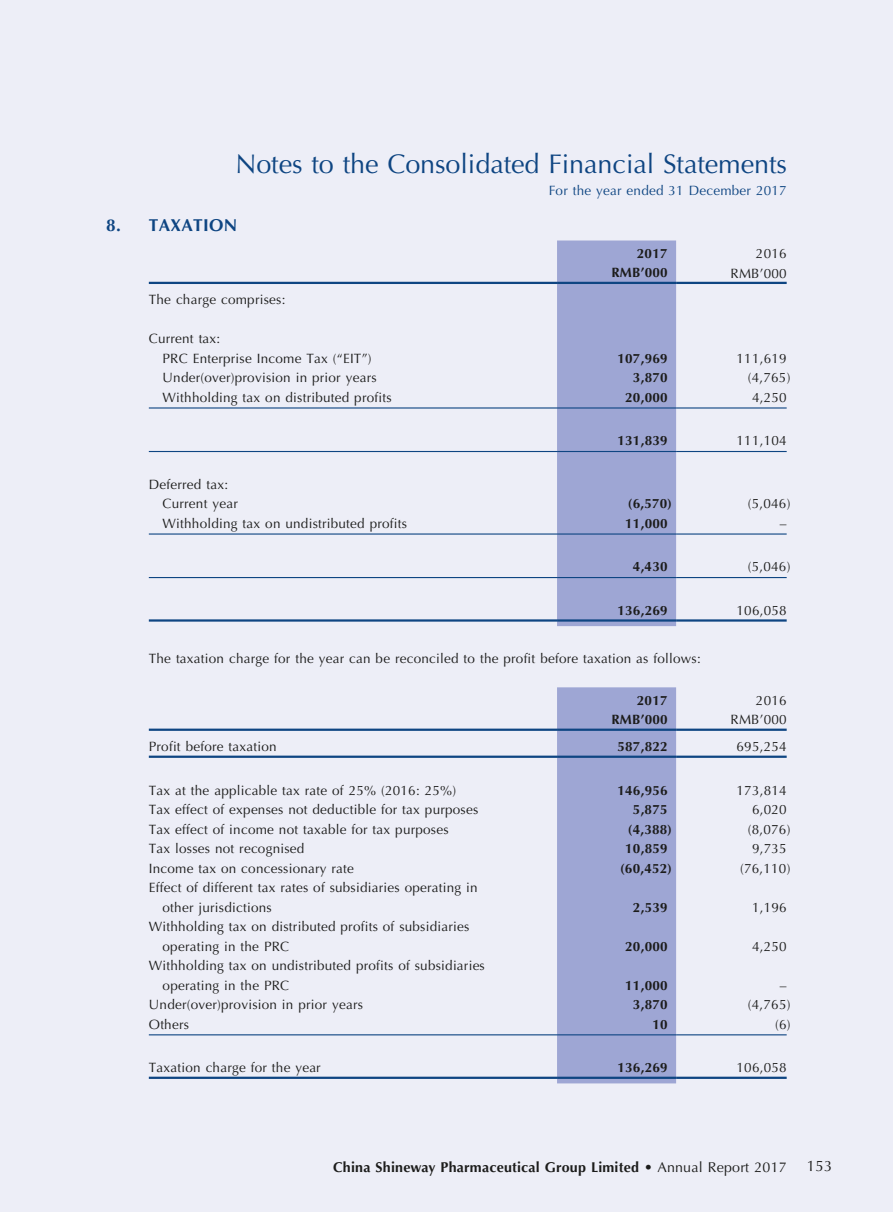
<style>
.page{position:relative;width:893px;height:1212px;background:#edeef7}
.page>*{position:absolute;margin:0;border:0;box-sizing:border-box;transform-origin:0 0}
.t1{font:27px "Optima LT Std";letter-spacing:-.005em;color:#0e4582}
.t2{font:700 17.25px "Optima LT Std";letter-spacing:.015em;color:#0e4582}
.t3{font:15px "Optima LT Std";color:#1c1c1b}
.t4{font:700 14.25px "Optima LT Std";letter-spacing:.015em;color:#1c1c1b}
.t5{font:13.5px/19.5px "Optima LT Std";letter-spacing:.015em;color:#1c1c1b}
.t6{font:700 13.5px "Optima LT Std";letter-spacing:.015em;color:#1c1c1b}
.t7{font:13.5px "Optima LT Std";letter-spacing:.015em;color:#0e4582}
.s1{font-weight:400}
</style>
<div class="page">
<div style="left:557px;top:240px;width:119px;height:386px;background:#9ea6d4"></div>
<hr style="left:149px;top:282px;width:408px;height:2px;background:#0e4582">
<hr style="left:557px;top:282px;width:119px;height:2px;background:#0e4582">
<hr style="left:676px;top:282px;width:111px;height:2px;background:#0e4582">
<hr style="left:149px;top:407px;width:408px;height:1px;background:#0e4582">
<hr style="left:557px;top:407px;width:119px;height:1px;background:#0e4582">
<hr style="left:676px;top:407px;width:111px;height:1px;background:#0e4582">
<hr style="left:149px;top:451px;width:408px;height:1px;background:#0e4582">
<hr style="left:557px;top:451px;width:119px;height:1px;background:#0e4582">
<hr style="left:676px;top:451px;width:111px;height:1px;background:#0e4582">
<hr style="left:149px;top:533px;width:408px;height:2px;background:#0e4582">
<hr style="left:557px;top:533px;width:119px;height:2px;background:#0e4582">
<hr style="left:676px;top:533px;width:111px;height:2px;background:#0e4582">
<hr style="left:149px;top:577px;width:408px;height:1px;background:#0e4582">
<hr style="left:557px;top:577px;width:119px;height:1px;background:#0e4582">
<hr style="left:676px;top:577px;width:111px;height:1px;background:#0e4582">
<hr style="left:149px;top:619px;width:408px;height:3px;background:#0e4582">
<hr style="left:557px;top:619px;width:119px;height:3px;background:#0e4582">
<hr style="left:676px;top:619px;width:111px;height:3px;background:#0e4582">
<div style="left:557px;top:687px;width:119px;height:396px;background:#9ea6d4"></div>
<hr style="left:149px;top:728px;width:408px;height:3px;background:#0e4582">
<hr style="left:557px;top:728px;width:119px;height:3px;background:#0e4582">
<hr style="left:676px;top:728px;width:111px;height:3px;background:#0e4582">
<hr style="left:149px;top:755px;width:408px;height:3px;background:#0e4582">
<hr style="left:557px;top:755px;width:119px;height:3px;background:#0e4582">
<hr style="left:676px;top:755px;width:111px;height:3px;background:#0e4582">
<hr style="left:149px;top:1034px;width:408px;height:1px;background:#0e4582">
<hr style="left:557px;top:1034px;width:119px;height:1px;background:#0e4582">
<hr style="left:676px;top:1034px;width:111px;height:1px;background:#0e4582">
<hr style="left:149px;top:1077px;width:408px;height:2px;background:#0e4582">
<hr style="left:557px;top:1077px;width:119px;height:2px;background:#0e4582">
<hr style="left:676px;top:1077px;width:111px;height:2px;background:#0e4582">
<h1 class="t1" style="left:235px;top:148px;width:553px">Notes to the Consolidated Financial Statements</h1>
<p class="t7" style="left:549px;top:183px;width:240px">For the year ended 31 December 2017</p>
<p class="t2" style="left:106px;top:215px;width:132px">8. TAXATION</p>
<p class="t5" style="left:149px;top:290px;width:138px">The charge comprises:</p>
<p class="t5" style="left:163px;top:329px;width:211px;text-indent:-14px">Current tax:<br>PRC Enterprise Income Tax (“EIT”)</p>
<p class="t6" style="left:637px;top:245px;width:32px">2017</p>
<p class="t5" style="left:756px;top:244px;width:32px">2016</p>
<p class="t6" style="left:611px;top:265px;width:58px">RMB’000</p>
<p class="t5" style="left:730px;top:264px;width:58px">RMB’000</p>
<p class="t6" style="left:617px;top:350px;width:52px">107,969</p>
<p class="t5" style="left:736px;top:349px;width:52px">111,619</p>
<p class="t5" style="left:163px;top:368px;width:216px">Under(over)provision in prior years</p>
<p class="t6" style="left:633px;top:370px;width:36px">3,870</p>
<p class="t5" style="left:748px;top:368px;width:44px">(4,765)</p>
<p class="t5" style="left:163px;top:388px;width:231px">Withholding tax on distributed profits</p>
<p class="t6" style="left:625px;top:389px;width:44px">20,000</p>
<p class="t5" style="left:752px;top:388px;width:36px">4,250</p>
<p class="t6" style="left:617px;top:433px;width:52px">131,839</p>
<p class="t5" style="left:736px;top:431px;width:52px">111,104</p>
<p class="t5" style="left:163px;top:475px;width:77px;text-indent:-14px">Deferred tax:<br>Current year</p>
<p class="t6" style="left:628px;top:496px;width:46px">(6,570)</p>
<p class="t5" style="left:748px;top:494px;width:44px">(5,046)</p>
<p class="t5" style="left:163px;top:514px;width:246px">Withholding tax on undistributed profits</p>
<p class="t6" style="left:625px;top:515px;width:44px">11,000</p>
<p class="t5" style="left:780px;top:514px;width:8px">–</p>
<p class="t6" style="left:633px;top:559px;width:36px">4,430</p>
<p class="t5" style="left:748px;top:557px;width:44px">(5,046)</p>
<p class="t6" style="left:617px;top:602px;width:52px">136,269</p>
<p class="t5" style="left:736px;top:601px;width:52px">106,058</p>
<p class="t5" style="left:149px;top:648px;width:553px">The taxation charge for the year can be reconciled to the profit before taxation as follows:</p>
<p class="t6" style="left:637px;top:692px;width:32px">2017</p>
<p class="t5" style="left:756px;top:690px;width:32px">2016</p>
<p class="t6" style="left:611px;top:712px;width:58px">RMB’000</p>
<p class="t5" style="left:730px;top:710px;width:58px">RMB’000</p>
<p class="t5" style="left:149px;top:737px;width:129px">Profit before taxation</p>
<p class="t6" style="left:617px;top:739px;width:52px">587,822</p>
<p class="t5" style="left:736px;top:737px;width:52px">695,254</p>
<p class="t5" style="left:149px;top:780px;width:309px">Tax at the applicable tax rate of 25% (2016: 25%)</p>
<p class="t6" style="left:617px;top:782px;width:52px">146,956</p>
<p class="t5" style="left:736px;top:780px;width:52px">173,814</p>
<p class="t5" style="left:149px;top:800px;width:331px">Tax effect of expenses not deductible for tax purposes</p>
<p class="t6" style="left:633px;top:802px;width:36px">5,875</p>
<p class="t5" style="left:752px;top:800px;width:36px">6,020</p>
<p class="t5" style="left:149px;top:819px;width:301px">Tax effect of income not taxable for tax purposes</p>
<p class="t6" style="left:628px;top:821px;width:46px">(4,388)</p>
<p class="t5" style="left:748px;top:819px;width:44px">(8,076)</p>
<p class="t5" style="left:149px;top:839px;width:157px">Tax losses not recognised</p>
<p class="t6" style="left:625px;top:841px;width:44px">10,859</p>
<p class="t5" style="left:752px;top:839px;width:36px">9,735</p>
<p class="t5" style="left:149px;top:858px;width:207px">Income tax on concessionary rate</p>
<p class="t6" style="left:620px;top:860px;width:53px">(60,452)</p>
<p class="t5" style="left:740px;top:858px;width:52px">(76,110)</p>
<p class="t5" style="left:163px;top:878px;width:317px;text-indent:-14px">Effect of different tax rates of subsidiaries operating in other jurisdictions</p>
<p class="t6" style="left:633px;top:899px;width:36px">2,539</p>
<p class="t5" style="left:752px;top:897px;width:36px">1,196</p>
<p class="t5" style="left:163px;top:917px;width:308px;text-indent:-14px">Withholding tax on distributed profits of subsidiaries operating in the PRC</p>
<p class="t5" style="left:163px;top:956px;width:324px;text-indent:-14px">Withholding tax on undistributed profits of subsidiaries operating in the PRC</p>
<p class="t6" style="left:625px;top:938px;width:44px">20,000</p>
<p class="t5" style="left:752px;top:936px;width:36px">4,250</p>
<p class="t6" style="left:625px;top:977px;width:44px">11,000</p>
<p class="t5" style="left:780px;top:975px;width:8px">–</p>
<p class="t5" style="left:149px;top:995px;width:216px">Under(over)provision in prior years</p>
<p class="t6" style="left:633px;top:996px;width:36px">3,870</p>
<p class="t5" style="left:748px;top:995px;width:44px">(4,765)</p>
<p class="t5" style="left:149px;top:1014px;width:42px">Others</p>
<p class="t6" style="left:652px;top:1016px;width:17px">10</p>
<p class="t5" style="left:775px;top:1014px;width:17px">(6)</p>
<p class="t5" style="left:149px;top:1058px;width:173px">Taxation charge for the year</p>
<p class="t6" style="left:617px;top:1060px;width:52px">136,269</p>
<p class="t5" style="left:736px;top:1058px;width:52px">106,058</p>
<p class="t4" style="left:333px;top:1159px;width:455px">China Shineway Pharmaceutical Group Limited <span class="s1">• Annual Report 2017</span></p>
<p class="t3" style="left:807px;top:1157px;width:27px">153</p>
</div>
